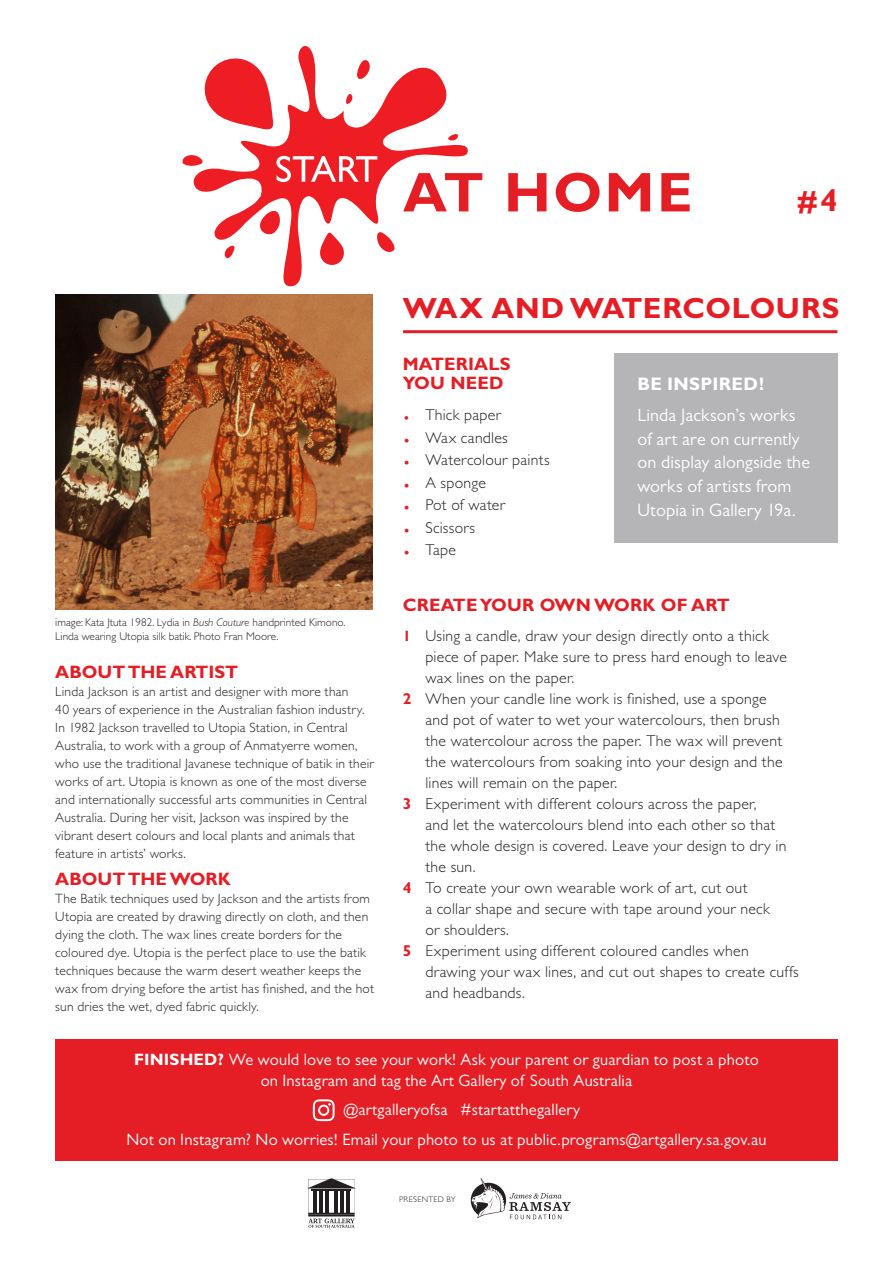
<style>
.page{position:relative;width:893px;height:1263px;background:#fff}
.page>*{position:absolute;margin:0;border:0;box-sizing:border-box;transform-origin:0 0}
.t1{font:700 56.25px "Gill Sans";letter-spacing:.04em;color:#e51e25}
.t2{font:700 31.5px "Gill Sans";color:#e51e25}
.t3{font:700 29.25px "Gill Sans";letter-spacing:.02em;color:#e51e25}
.Intro_Text{font:700 18.15px "Gill Sans";letter-spacing:.015em;color:#fff}
.Intro_Text-2{font:18px/23.9px "Gill Sans";letter-spacing:.01em;color:#fff}
.Intro_Text-3{font:700 18px/19.5px "Gill Sans";color:#e51e25}
.Intro_Text-4{font:16.5px/21px "Gill Sans";letter-spacing:.01em;color:#fff;text-align:center}
.Intro_Text-5{font:300 15.75px/21px "Gill Sans";letter-spacing:.015em;color:#231f20}
.Intro_Text-6{font:300 13.5px/18px "Gill Sans";letter-spacing:.015em;color:#231f20}
.Intro_Text-7{font:300 11.25px/13.5px "Gill Sans";color:#231f20}
.Tabbed_Body{font:300 8.25px "Gill Sans";letter-spacing:.04em;color:#231f20}
.s1{font-style:italic}
.s2{color:#e51e25}
.s3{font-weight:700;font-size:15px;color:#e51e25}
.s4{font-weight:700;color:#e51e25}
.s5{font-weight:700}
</style>
<div class="page">
<img style="left:55px;top:295px;width:317px;height:315px">
<div style="left:55px;top:1039px;width:783px;height:121px;background:#e51e25"></div>
<div style="left:614px;top:353px;width:223px;height:189px;background:#b5b5b8"></div>
<svg style="left:313px;top:1099px;width:22px;height:22px"></svg>
<hr style="left:403px;top:330px;width:434px;height:3px;background:#e51e25">
<svg style="left:471px;top:1178px;width:100px;height:41px"></svg>
<svg style="left:307px;top:1178px;width:49px;height:50px"></svg>
<svg style="left:240px;top:45px;width:228px;height:242px"></svg>
<svg style="left:356px;top:57px;width:14px;height:24px"></svg>
<svg style="left:346px;top:94px;width:7px;height:12px"></svg>
<svg style="left:446px;top:134px;width:13px;height:8px"></svg>
<svg style="left:204px;top:55px;width:70px;height:76px"></svg>
<svg style="left:182px;top:155px;width:213px;height:110px"></svg>
<p class="t1" style="left:403px;top:159px;width:291px">AT HOME</p>
<p class="t2" style="left:798px;top:181px;width:41px">#4</p>
<p class="Intro_Text-7" style="left:55px;top:616px;width:292px">image: Kata Jtuta 1982. Lydia in <span class="s1">Bush Couture</span> handprinted Kimono.<br>Linda wearing Utopia silk batik. Photo Fran Moore.</p>
<p class="Intro_Text-3" style="left:55px;top:662px;width:184px">ABOUT THE ARTIST</p>
<p class="Intro_Text-6" style="left:55px;top:683px;width:320px">Linda Jackson is an artist and designer with more than<br>40 years of experience in the Australian fashion industry.<br>In 1982 Jackson travelled to Utopia Station, in Central Australia, to work with a group of Anmatyerre women, who use the traditional Javanese technique of batik in their works of art. Utopia is known as one of the most diverse and internationally successful arts communities in Central Australia. During her visit, Jackson was inspired by the vibrant desert colours and local plants and animals that feature in artists’ works.</p>
<p class="Intro_Text-3" style="left:55px;top:869px;width:177px">ABOUT THE WORK</p>
<p class="Intro_Text-6" style="left:55px;top:889px;width:320px">The Batik techniques used by Jackson and the artists from Utopia are created by drawing directly on cloth, and then dying the cloth. The wax lines create borders for the coloured dye. Utopia is the perfect place to use the batik techniques because the warm desert weather keeps the wax from drying before the artist has finished, and the hot sun dries the wet, dyed fabric quickly.</p>
<p class="t3" style="left:403px;top:291px;width:438px">WAX AND WATERCOLOURS</p>
<p class="Intro_Text-3" style="left:403px;top:354px;width:109px">MATERIALS<br>YOU NEED</p>
<p class="Intro_Text-5" style="left:403px;top:405px;width:100px"><sub>•</sub> Thick paper</p>
<p class="Intro_Text-5" style="left:403px;top:427px;width:107px"><span class="s2">•</span> Wax candles</p>
<p class="Intro_Text-5" style="left:403px;top:450px;width:148px"><span class="s2">•</span> Watercolour paints</p>
<p class="Intro_Text-5" style="left:403px;top:472px;width:85px"><span class="s2">•</span> A sponge</p>
<p class="Intro_Text-5" style="left:403px;top:495px;width:104px"><span class="s2">•</span> Pot of water</p>
<p class="Intro_Text-5" style="left:403px;top:517px;width:74px"><span class="s2">•</span> Scissors</p>
<p class="Intro_Text-5" style="left:403px;top:540px;width:55px"><span class="s2">•</span> Tape</p>
<p class="Intro_Text-3" style="left:403px;top:595px;width:328px">CREATE YOUR OWN WORK OF ART</p>
<p class="Intro_Text-5" style="left:425px;top:625px;width:363px;text-indent:-22px"><span class="s3">1</span> Using a candle, draw your design directly onto a thick piece of paper. Make sure to press hard enough to leave wax lines on the paper.</p>
<p class="Intro_Text-5" style="left:425px;top:688px;width:359px;text-indent:-22px"><span class="s4">2</span> When your candle line work is finished, use a sponge and pot of water to wet your watercolours, then brush the watercolour across the paper. The wax will prevent the watercolours from soaking into your design and the lines will remain on the paper.</p>
<p class="Intro_Text-5" style="left:425px;top:793px;width:363px;text-indent:-22px"><span class="s4">3</span> Experiment with different colours across the paper,<br>and let the watercolours blend into each other so that the whole design is covered. Leave your design to dry in the sun.</p>
<p class="Intro_Text-5" style="left:425px;top:877px;width:346px;text-indent:-22px"><span class="s4">4</span> To create your own wearable work of art, cut out<br>a collar shape and secure with tape around your neck or shoulders.</p>
<p class="Intro_Text-5" style="left:425px;top:940px;width:375px;text-indent:-22px"><span class="s4">5</span> Experiment using different coloured candles when drawing your wax lines, and cut out shapes to create cuffs and headbands.</p>
<p class="Intro_Text" style="left:637px;top:373px;width:128px">BE INSPIRED!</p>
<p class="Intro_Text-2" style="left:637px;top:403px;width:174px">Linda Jackson’s works of art are on currently on display alongside the works of artists from<br>Utopia in Gallery 19a.</p>
<p class="Intro_Text-4" style="left:134px;top:1048px;width:626px"><span class="s5">FINISHED?</span> We would love to see your work! Ask your parent or guardian to post a photo on Instagram and tag the Art Gallery of South Australia</p>
<p class="Intro_Text-4" style="left:343px;top:1099px;width:238px">@artgalleryofsa #startatthegallery</p>
<p class="Intro_Text-4" style="left:126px;top:1128px;width:641px">Not on Instagram? No worries! Email your photo to us at public.programs@artgallery.sa.gov.au</p>
<p class="Tabbed_Body" style="left:399px;top:1194px;width:58px">PRESENTED BY</p>
</div>
